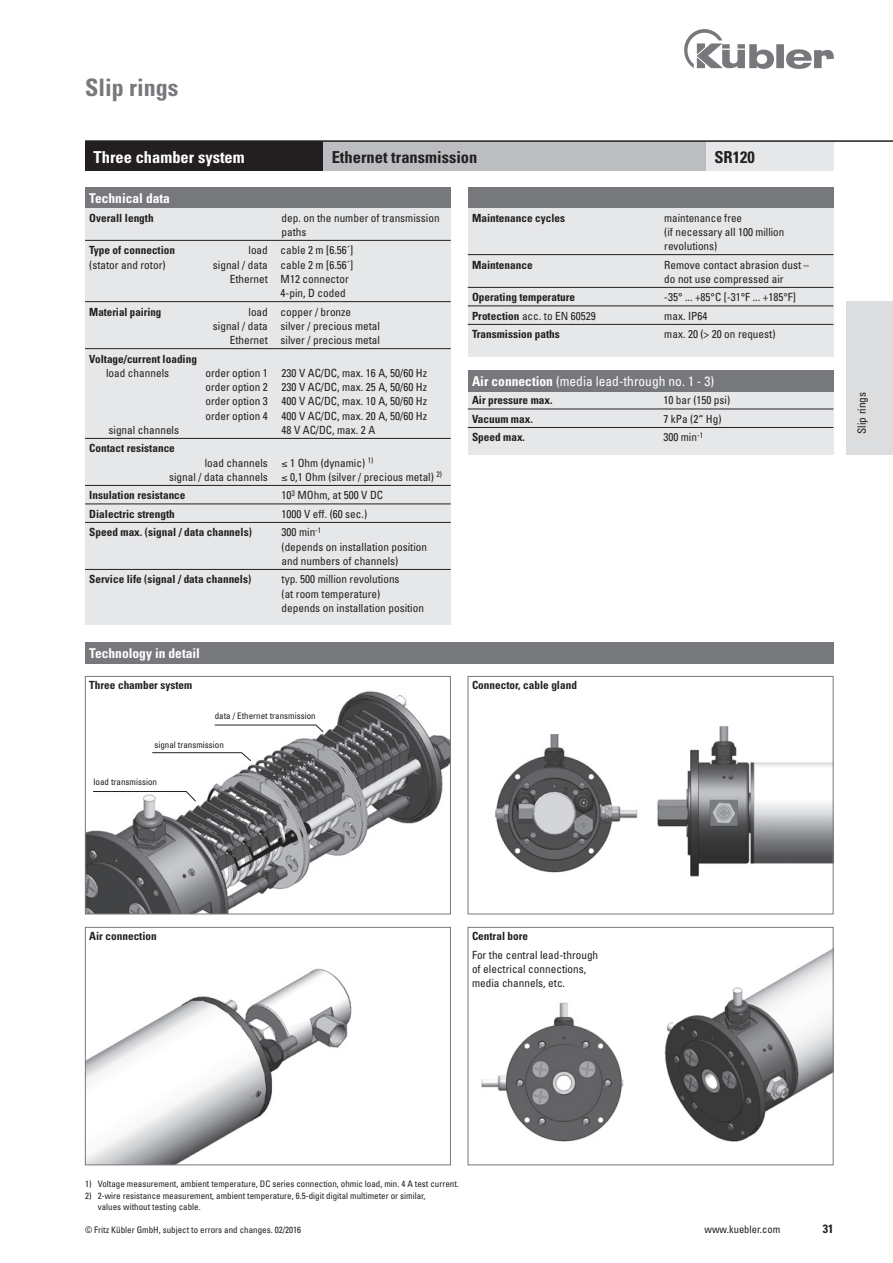
<style>
.page{position:relative;width:893px;height:1263px;background:#fff}
.page>*{position:absolute;margin:0;border:0;box-sizing:border-box;transform-origin:0 0}
.Kapitel{font:700 condensed 24px "Univers";color:#76787b}
.Head_weiß{font:700 condensed 16.5px "Univers";color:#231f20}
.Head_weiß-2{font:700 condensed 16.5px "Univers";color:#fff}
.Bestellschlüssel{font:condensed 13.5px "Univers";color:#fff}
.Bestellschlüssel-2{font:700 condensed 13.5px "Univers";color:#fff}
.t1{font:700 condensed 12px "Univers";color:#231f20}
.technisch-linie-schw{font:condensed 11.25px/14.2px "Univers";color:#231f20}
.technisch-linie-schw-2{font:700 condensed 11.25px/14.2px "Univers";color:#231f20}
.t2{font:condensed 10.5px "Univers";color:#231f20}
.Fußnote{font:condensed 9px "Univers";color:#231f20}
.s1{font-weight:400}
.s2{font-weight:700}
</style>
<div class="page">
<img style="left:685px;top:30px;width:148px;height:38px">
<img style="left:87px;top:691px;width:362px;height:221px">
<div style="left:85px;top:676px;width:366px;height:238px;border:1px solid #76787b"></div>
<img style="left:87px;top:968px;width:265px;height:195px">
<div style="left:85px;top:927px;width:366px;height:238px;border:1px solid #76787b"></div>
<img style="left:657px;top:725px;width:174px;height:152px">
<div style="left:468px;top:676px;width:365px;height:238px;border:1px solid #76787b"></div>
<img style="left:664px;top:949px;width:167px;height:193px">
<div style="left:468px;top:927px;width:365px;height:238px;border:1px solid #76787b"></div>
<img style="left:495px;top:734px;width:143px;height:139px">
<img style="left:481px;top:1002px;width:143px;height:140px">
<div style="left:846px;top:302px;width:47px;height:153px;background:#dcdddf"></div>
<div style="left:85px;top:141px;width:238px;height:30px;background:#231f20"></div>
<div style="left:323px;top:141px;width:383px;height:30px;background:#bcbdc0"></div>
<div style="left:706px;top:141px;width:127px;height:30px;background:#e6e7e9"></div>
<hr style="left:85px;top:140px;width:808px;height:2px;background:#231f20">
<div style="left:85px;top:187px;width:366px;height:21px;background:#76787b"></div>
<div style="left:468px;top:187px;width:365px;height:21px;background:#76787b"></div>
<div style="left:85px;top:208px;width:366px;height:417px;background:#e6e7e9"></div>
<hr style="left:85px;top:240px;width:366px;height:1px;background:#231f20">
<hr style="left:85px;top:301px;width:366px;height:1px;background:#231f20">
<hr style="left:85px;top:348px;width:366px;height:1px;background:#231f20">
<hr style="left:85px;top:438px;width:366px;height:1px;background:#231f20">
<hr style="left:85px;top:485px;width:366px;height:1px;background:#231f20">
<hr style="left:85px;top:504px;width:366px;height:1px;background:#231f20">
<hr style="left:85px;top:522px;width:366px;height:1px;background:#231f20">
<hr style="left:85px;top:569px;width:366px;height:1px;background:#231f20">
<div style="left:468px;top:208px;width:365px;height:149px;background:#e6e7e9"></div>
<hr style="left:468px;top:254px;width:365px;height:1px;background:#231f20">
<hr style="left:468px;top:287px;width:365px;height:1px;background:#231f20">
<hr style="left:468px;top:306px;width:365px;height:1px;background:#231f20">
<hr style="left:468px;top:324px;width:365px;height:1px;background:#231f20">
<div style="left:468px;top:391px;width:365px;height:64px;background:#e6e7e9"></div>
<hr style="left:468px;top:409px;width:365px;height:1px;background:#231f20">
<hr style="left:468px;top:427px;width:365px;height:1px;background:#231f20">
<div style="left:468px;top:370px;width:365px;height:21px;background:#76787b"></div>
<div style="left:85px;top:642px;width:748px;height:21px;background:#76787b"></div>
<svg style="left:214px;top:725px;width:110px;height:7px"></svg>
<svg style="left:152px;top:752px;width:99px;height:9px"></svg>
<svg style="left:93px;top:791px;width:103px;height:10px"></svg>
<p class="Kapitel" style="left:85px;top:72px;width:95px">Slip rings</p>
<p class="Head_weiß-2" style="left:94px;top:147px;width:153px">Three chamber system</p>
<p class="Head_weiß" style="left:332px;top:147px;width:147px">Ethernet transmission</p>
<p class="Head_weiß" style="left:714px;top:147px;width:42px">SR120</p>
<p class="Bestellschlüssel-2" style="left:89px;top:190px;width:82px">Technical data</p>
<p class="technisch-linie-schw-2" style="left:89px;top:210px;width:66px">Overall length</p>
<p class="technisch-linie-schw" style="left:282px;top:210px;width:160px">dep. on the number of transmission paths</p>
<p class="technisch-linie-schw-2" style="left:89px;top:243px;width:87px">Type of connection</p>
<p class="technisch-linie-schw" style="left:249px;top:243px;width:106px">load cable 2 m [6.56´]</p>
<p class="technisch-linie-schw" style="left:89px;top:257px;width:78px">(stator and rotor)</p>
<p class="technisch-linie-schw" style="left:213px;top:257px;width:142px">signal / data cable 2 m [6.56´]</p>
<p class="technisch-linie-schw" style="left:230px;top:272px;width:120px">Ethernet M12 connector</p>
<p class="technisch-linie-schw" style="left:281px;top:286px;width:66px">4-pin, D coded</p>
<p class="technisch-linie-schw-2" style="left:89px;top:304px;width:74px">Material pairing</p>
<p class="technisch-linie-schw" style="left:249px;top:304px;width:104px">load copper / bronze</p>
<p class="technisch-linie-schw" style="left:213px;top:319px;width:169px">signal / data silver / precious metal</p>
<p class="technisch-linie-schw" style="left:230px;top:333px;width:152px">Ethernet silver / precious metal</p>
<p class="technisch-linie-schw-2" style="left:106px;top:351px;width:92px;text-indent:-17px">Voltage/current loading <span class="s1">load channels</span></p>
<p class="technisch-linie-schw-2" style="left:472px;top:210px;width:95px">Maintenance cycles</p>
<p class="technisch-linie-schw" style="left:664px;top:210px;width:121px">maintenance free<br>(if necessary all 100 million revolutions)</p>
<p class="technisch-linie-schw-2" style="left:472px;top:257px;width:62px">Maintenance</p>
<p class="technisch-linie-schw" style="left:664px;top:257px;width:146px">Remove contact abrasion dust – do not use compressed air</p>
<p class="technisch-linie-schw-2" style="left:472px;top:290px;width:105px">Operating temperature</p>
<p class="technisch-linie-schw" style="left:664px;top:290px;width:133px">-35° ... +85°C [-31°F ... +185°F]</p>
<p class="technisch-linie-schw" style="left:472px;top:309px;width:125px"><span class="s2">Protection</span> acc. to EN 60529</p>
<p class="technisch-linie-schw" style="left:664px;top:309px;width:45px">max. IP64</p>
<p class="technisch-linie-schw-2" style="left:472px;top:327px;width:89px">Transmission paths</p>
<p class="technisch-linie-schw" style="left:664px;top:327px;width:113px">max. 20 (&gt; 20 on request)</p>
<p class="technisch-linie-schw" style="left:205px;top:366px;width:223px;text-align:justify">order option 1 230 V AC/DC, max. 16 A, 50/60 Hz order option 2 230 V AC/DC, max. 25 A, 50/60 Hz order option 3 400 V AC/DC, max. 10 A, 50/60 Hz order option 4 400 V AC/DC, max. 20 A, 50/60 Hz</p>
<p class="Bestellschlüssel" style="left:472px;top:373px;width:244px"><span class="s2">Air connection</span> (media lead-through no. 1 - 3)</p>
<p class="technisch-linie-schw-2" style="left:472px;top:393px;width:82px">Air pressure max.</p>
<p class="technisch-linie-schw" style="left:663px;top:393px;width:68px">10 bar (150 psi)</p>
<p class="technisch-linie-schw-2" style="left:472px;top:412px;width:62px">Vacuum max.</p>
<p class="technisch-linie-schw" style="left:663px;top:412px;width:60px">7 kPa (2“ Hg)</p>
<p class="technisch-linie-schw-2" style="left:472px;top:430px;width:55px">Speed max.</p>
<p class="technisch-linie-schw" style="left:663px;top:430px;width:41px">300 min<sup>-1</sup></p>
<p class="technisch-linie-schw" style="left:109px;top:423px;width:72px">signal channels</p>
<p class="technisch-linie-schw" style="left:282px;top:423px;width:95px">48 V AC/DC, max. 2 A</p>
<p class="technisch-linie-schw-2" style="left:89px;top:441px;width:87px">Contact resistance</p>
<p class="technisch-linie-schw" style="left:169px;top:455px;width:274px;text-indent:36px">load channels ≤ 1 Ohm (dynamic) <sup>1)<br></sup>signal / data channels ≤ 0,1 Ohm (silver / precious metal) <sup>2)</sup></p>
<p class="technisch-linie-schw-2" style="left:89px;top:488px;width:98px">Insulation resistance</p>
<p class="technisch-linie-schw" style="left:282px;top:488px;width:103px">10<sup>3</sup> MOhm, at 500 V DC</p>
<p class="technisch-linie-schw-2" style="left:89px;top:507px;width:87px">Dialectric strength</p>
<p class="technisch-linie-schw" style="left:282px;top:507px;width:87px">1000 V eff. (60 sec.)</p>
<p class="technisch-linie-schw-2" style="left:89px;top:525px;width:164px">Speed max. (signal / data channels)</p>
<p class="technisch-linie-schw" style="left:282px;top:525px;width:147px">300 min<sup>-1<br></sup>(depends on installation position and numbers of channels)</p>
<p class="technisch-linie-schw-2" style="left:89px;top:572px;width:163px">Service life (signal / data channels)</p>
<p class="technisch-linie-schw" style="left:282px;top:572px;width:144px">typ. 500 million revolutions<br>(at room temperature)<br>depends on installation position</p>
<p class="Bestellschlüssel-2" style="left:89px;top:645px;width:112px">Technology in detail</p>
<p class="technisch-linie-schw-2" style="left:89px;top:678px;width:105px">Three chamber system</p>
<p class="Fußnote" style="left:215px;top:710px;width:102px">data / Ethernet transmission</p>
<p class="Fußnote" style="left:154px;top:739px;width:71px">signal transmission</p>
<p class="Fußnote" style="left:94px;top:776px;width:65px">load transmission</p>
<p class="technisch-linie-schw-2" style="left:472px;top:678px;width:106px">Connector, cable gland</p>
<p class="technisch-linie-schw" style="left:854px;top:434px;width:43px;rotate:-90deg">Slip rings</p>
<p class="technisch-linie-schw-2" style="left:89px;top:929px;width:69px">Air connection</p>
<p class="technisch-linie-schw-2" style="left:472px;top:929px;width:58px">Central bore</p>
<p class="technisch-linie-schw" style="left:472px;top:947px;width:128px">For the central lead-through</p>
<p class="technisch-linie-schw" style="left:472px;top:962px;width:116px">of electrical connections,</p>
<p class="technisch-linie-schw" style="left:472px;top:976px;width:95px">media channels, etc.</p>
<p class="Fußnote" style="left:85px;top:1178px;width:375px">1) Voltage measurement, ambient temperature, DC series connection, ohmic load, min. 4 A test current.</p>
<p class="Fußnote" style="left:85px;top:1190px;width:342px">2) 2-wire resistance measurement, ambient temperature, 6.5-digit digital multimeter or similar,</p>
<p class="Fußnote" style="left:98px;top:1201px;width:104px">values without testing cable.</p>
<p class="Fußnote" style="left:85px;top:1224px;width:218px">© Fritz Kübler GmbH, subject to errors and changes. 02/2016</p>
<p class="t2" style="left:704px;top:1223px;width:77px">www.kuebler.com</p>
<p class="t1" style="left:823px;top:1221px;width:12px">31</p>
</div>
